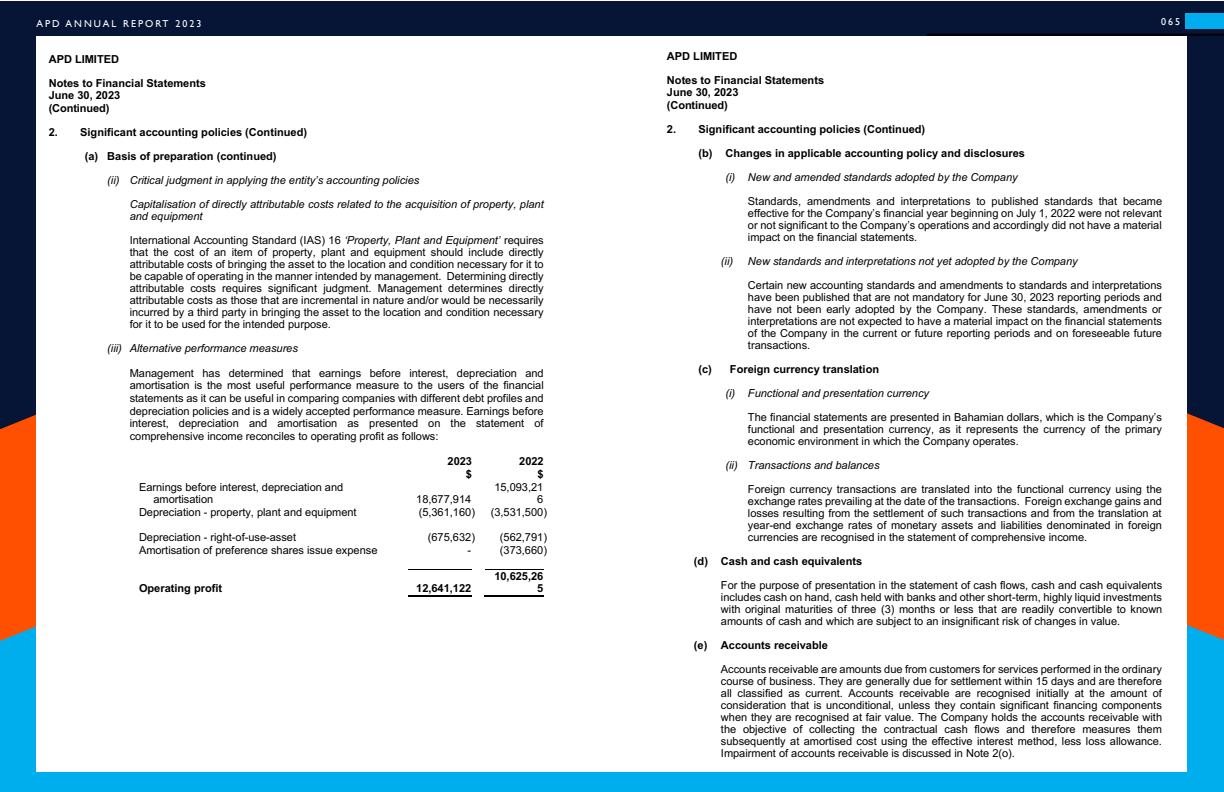
<style>
.page{position:relative;width:1224px;height:792px;background:#fff}
.page>*{position:absolute;margin:0;border:0;box-sizing:border-box;transform-origin:0 0}
.t1{font:11px/12px "Arial";color:#000;text-align:justify}
.t2{font:700 11px/24px "Arial";color:#000}
.t3{font:italic 11px/24px "Arial";color:#000}
.t4{font:10px "Gill Sans";letter-spacing:.2em;color:#fff}
.s1{font-style:italic}
</style>
<div class="page">
<div style="left:0;top:1px;width:1224px;height:791px;background:#061536"></div>
<div style="left:0;top:509px;width:1224px;height:283px;background:#00aded"></div>
<svg style="left:0;top:414px;width:36px;height:227px;fill:#ff4f00"></svg>
<svg style="left:1188px;top:413px;width:36px;height:227px;fill:#ff4f00"></svg>
<div style="left:927px;top:34px;width:297px;height:2px;border:1px solid #000"></div>
<div style="left:36px;top:36px;width:1152px;height:736px;background:#fff"></div>
<div style="left:1186px;top:14px;width:38px;height:15px;background:#00aeef"></div>
<hr style="left:409px;top:569px;width:63px;height:1px;background:#000">
<hr style="left:485px;top:569px;width:59px;height:1px;background:#000">
<hr style="left:408px;top:596px;width:64px;height:1px;background:#000">
<hr style="left:408px;top:595px;width:64px;height:1px;background:#000">
<hr style="left:485px;top:596px;width:59px;height:1px;background:#000">
<hr style="left:485px;top:595px;width:59px;height:1px;background:#000">
<p class="t4" style="left:36px;top:18px;width:166px">APD ANNUAL REPORT 2023</p>
<p class="t4" style="left:1161px;top:16px;width:20px">065</p>
<p class="t2" style="left:49px;top:48px;width:159px">APD LIMITED<br>Notes to Financial Statements</p>
<p class="t2" style="left:49px;top:89px;width:73px;line-height:12.7px">June 30, 2023 (Continued)</p>
<p class="t2" style="left:49px;top:120px;width:260px;text-align:center">2. Significant accounting policies (Continued) (a) Basis of preparation (continued)</p>
<p class="t3" style="left:130px;top:169px;width:416px;text-indent:-22px">(ii) Critical judgment in applying the entity’s accounting policies<br>Capitalisation of directly attributable costs related to the acquisition of property, plant</p>
<p class="t1" style="left:130px;top:204px;width:416px;line-height:24px"><span class="s1">and equipment<br></span>International Accounting Standard (IAS) 16 <span class="s1">‘Property, Plant and Equipment’</span> requires</p>
<p class="t1" style="left:130px;top:246px;width:416px">that the cost of an item of property, plant and equipment should include directly attributable costs of bringing the asset to the location and condition necessary for it to be capable of operating in the manner intended by management. Determining directly attributable costs requires significant judgment. Management determines directly attributable costs as those that are incremental in nature and/or would be necessarily incurred by a third party in bringing the asset to the location and condition necessary for it to be used for the intended purpose.</p>
<p class="t3" style="left:107px;top:337px;width:192px">(iii) Alternative performance measures</p>
<p class="t1" style="left:130px;top:366px;width:416px;line-height:12.7px">Management has determined that earnings before interest, depreciation and amortisation is the most useful performance measure to the users of the financial statements as it can be useful in comparing companies with different debt profiles and depreciation policies and is a widely accepted performance measure. Earnings before interest, depreciation and amortisation as presented on the statement of comprehensive income reconciles to operating profit as follows:</p>
<p class="t2" style="left:448px;top:449px;width:26px">2023</p>
<p class="t2" style="left:519px;top:449px;width:26px">2022</p>
<p class="t2" style="left:466px;top:462px;width:8px">$</p>
<p class="t2" style="left:538px;top:462px;width:8px">$</p>
<p class="t1" style="left:153px;top:480px;width:191px;line-height:12.5px;text-indent:-14px">Earnings before interest, depreciation and amortisation</p>
<p class="t2" style="left:667px;top:45px;width:159px">APD LIMITED<br>Notes to Financial Statements</p>
<p class="t2" style="left:667px;top:86px;width:73px;line-height:12.5px">June 30, 2023 (Continued)</p>
<p class="t2" style="left:698px;top:117px;width:328px;text-indent:-31px">2. Significant accounting policies (Continued)<br>(b) Changes in applicable accounting policy and disclosures</p>
<p class="t3" style="left:725px;top:165px;width:294px">(i) New and amended standards adopted by the Company</p>
<p class="t1" style="left:748px;top:195px;width:416px">Standards, amendments and interpretations to published standards that became effective for the Company’s financial year beginning on July 1, 2022 were not relevant or not significant to the Company’s operations and accordingly did not have a material impact on the financial statements.</p>
<p class="t3" style="left:721px;top:249px;width:358px">(ii) New standards and interpretations not yet adopted by the Company</p>
<p class="t1" style="left:748px;top:279px;width:416px">Certain new accounting standards and amendments to standards and interpretations have been published that are not mandatory for June 30, 2023 reporting periods and have not been early adopted by the Company. These standards, amendments or interpretations are not expected to have a material impact on the financial statements of the Company in the current or future reporting periods and on foreseeable future transactions.</p>
<p class="t2" style="left:698px;top:357px;width:182px">(c) Foreign currency translation</p>
<p class="t3" style="left:725px;top:381px;width:205px">(i) Functional and presentation currency</p>
<p class="t1" style="left:748px;top:411px;width:415px">The financial statements are presented in Bahamian dollars, which is the Company’s functional and presentation currency, as it represents the currency of the primary economic environment in which the Company operates.</p>
<p class="t3" style="left:725px;top:453px;width:156px">(ii) Transactions and balances</p>
<p class="t1" style="left:748px;top:483px;width:416px">Foreign currency transactions are translated into the functional currency using the exchange rates prevailing at the date of the transactions. Foreign exchange gains and losses resulting from the settlement of such transactions and from the translation at year-end exchange rates of monetary assets and liabilities denominated in foreign currencies are recognised in the statement of comprehensive income.</p>
<p class="t2" style="left:694px;top:549px;width:170px">(d) Cash and cash equivalents</p>
<p class="t1" style="left:721px;top:579px;width:443px">For the purpose of presentation in the statement of cash flows, cash and cash equivalents includes cash on hand, cash held with banks and other short-term, highly liquid investments with original maturities of three (3) months or less that are readily convertible to known amounts of cash and which are subject to an insignificant risk of changes in value.</p>
<p class="t2" style="left:694px;top:633px;width:136px">(e) Accounts receivable</p>
<p class="t1" style="left:721px;top:663px;width:443px">Accounts receivable are amounts due from customers for services performed in the ordinary course of business. They are generally due for settlement within 15 days and are therefore all classified as current. Accounts receivable are recognised initially at the amount of consideration that is unconditional, unless they contain significant financing components when they are recognised at fair value. The Company holds the accounts receivable with the objective of collecting the contractual cash flows and therefore measures them subsequently at amortised cost using the effective interest method, less loss allowance.<br>Impairment of accounts receivable is discussed in Note 2(o).</p>
<p class="t1" style="left:494px;top:480px;width:50px;line-height:12.5px;text-align:right">15,093,21<br>6</p>
<p class="t1" style="left:416px;top:493px;width:57px">18,677,914</p>
<p class="t1" style="left:139px;top:506px;width:219px">Depreciation - property, plant and equipment</p>
<p class="t1" style="left:419px;top:506px;width:58px">(5,361,160)</p>
<p class="t1" style="left:491px;top:506px;width:58px">(3,531,500)</p>
<p class="t1" style="left:139px;top:531px;width:159px">Depreciation - right-of-use-asset</p>
<p class="t1" style="left:428px;top:531px;width:49px">(675,632)</p>
<p class="t1" style="left:500px;top:531px;width:49px">(562,791)</p>
<p class="t1" style="left:139px;top:544px;width:240px">Amortisation of preference shares issue expense</p>
<p class="t1" style="left:468px;top:544px;width:5px">-</p>
<p class="t1" style="left:500px;top:544px;width:49px">(373,660)</p>
<p class="t2" style="left:139px;top:576px;width:85px">Operating profit</p>
<p class="t2" style="left:416px;top:576px;width:57px">12,641,122</p>
<p class="t2" style="left:494px;top:570px;width:50px;line-height:12.5px;text-align:right">10,625,26<br>5</p>
</div>
